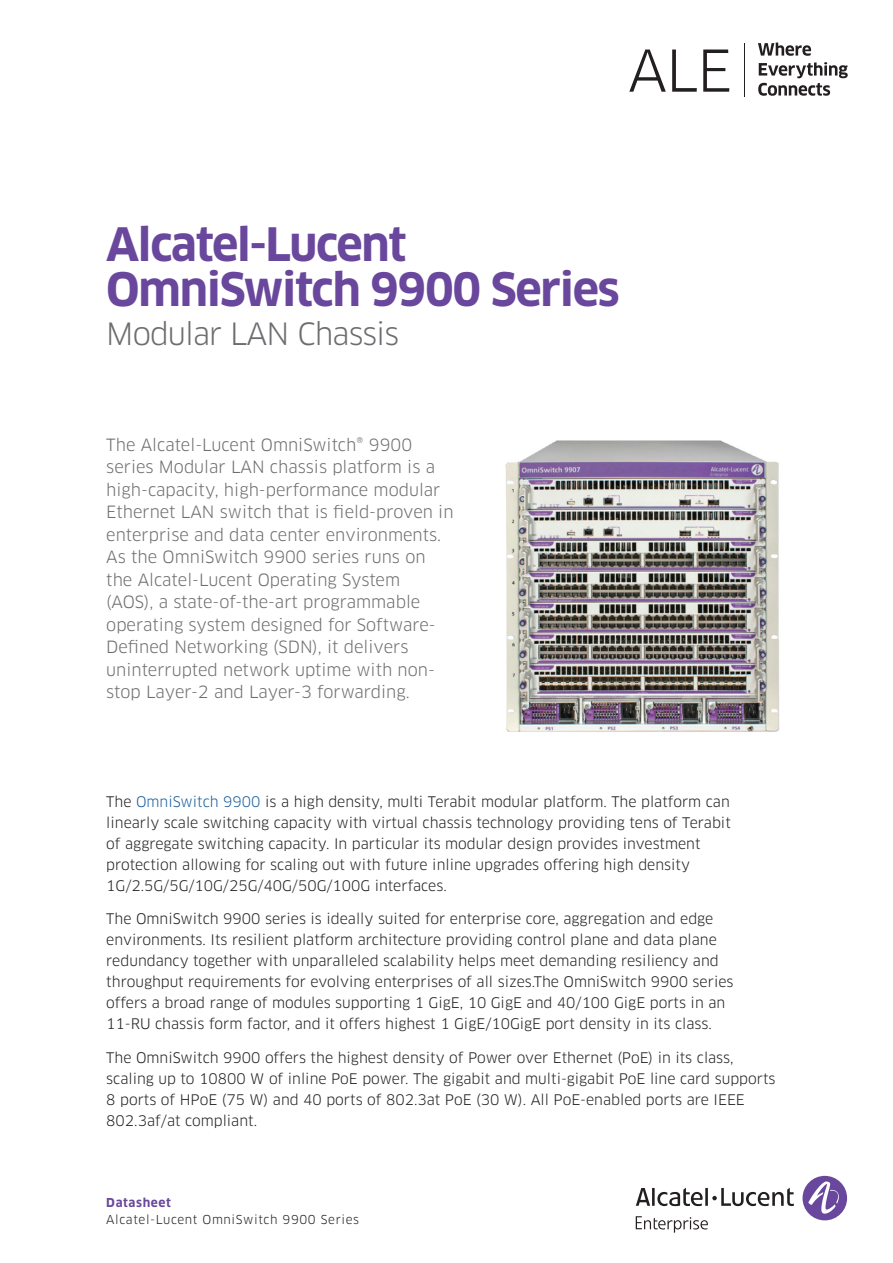
<style>
.page{position:relative;width:893px;height:1263px;background:#fff}
.page>*{position:absolute;margin:0;border:0;box-sizing:border-box;transform-origin:0 0}
.t1{font:700 45px/45px "Clan OT";letter-spacing:-.03em;color:#69479c}
.t2{font:30px "Clan OT";letter-spacing:-.03em;color:#6c6d70}
.t3{font:16.5px/22.5px "Clan OT";color:#6c6d70}
.t4{font:14.25px/21px "Clan OT";color:#231f20}
.t5{font:12px "Clan OT";letter-spacing:.05em;color:#231f20}
.t6{font:700 12px "Clan OT";letter-spacing:.05em;color:#69479c}
.s1{color:#175d9e}
</style>
<div class="page">
<svg style="left:758px;top:43px;width:53px;height:13px"></svg>
<svg style="left:758px;top:62px;width:90px;height:34px"></svg>
<svg style="left:629px;top:50px;width:37px;height:42px"></svg>
<svg style="left:672px;top:50px;width:25px;height:42px"></svg>
<svg style="left:703px;top:50px;width:26px;height:42px"></svg>
<hr style="left:744px;top:43px;width:1px;height:53px;background:#231f20">
<div style="left:802px;top:1176px;width:45px;height:44px;background:#69479c;border-radius:50%"></div>
<svg style="left:808px;top:1181px;width:34px;height:33px"></svg>
<svg style="left:636px;top:1188px;width:158px;height:18px"></svg>
<svg style="left:636px;top:1216px;width:72px;height:16px"></svg>
<img style="left:505px;top:440px;width:275px;height:292px">
<h1 class="t1" style="left:106px;top:222px;width:515px">Alcatel-Lucent<br>OmniSwitch 9900 Series</h1>
<h2 class="t2" style="left:106px;top:316px;width:294px">Modular LAN Chassis</h2>
<p class="t3" style="left:106px;top:433px;width:349px">The Alcatel-Lucent OmniSwitch® 9900 series Modular LAN chassis platform is a high-capacity, high-performance modular Ethernet LAN switch that is field-proven in enterprise and data center environments.<br>As the OmniSwitch 9900 series runs on the Alcatel-Lucent Operating System<br>(AOS), a state-of-the-art programmable operating system designed for Software-Defined Networking (SDN), it delivers uninterrupted network uptime with non&shy;stop Layer-2 and Layer-3 forwarding.</p>
<p class="t4" style="left:106px;top:791px;width:626px">The <span class="s1">OmniSwitch 9900</span> is a high density, multi Terabit modular platform. The platform can linearly scale switching capacity with virtual chassis technology providing tens of Terabit of aggregate switching capacity. In particular its modular design provides investment protection allowing for scaling out with future inline upgrades offering high density 1G/2.5G/5G/10G/25G/40G/50G/100G interfaces.</p>
<p class="t4" style="left:106px;top:909px;width:629px">The OmniSwitch 9900 series is ideally suited for enterprise core, aggregation and edge environments. Its resilient platform architecture providing control plane and data plane redundancy together with unparalleled scalability helps meet demanding resiliency and throughput requirements for evolving enterprises of all sizes.The OmniSwitch 9900 series offers a broad range of modules supporting 1 GigE, 10 GigE and 40/100 GigE ports in an 11-RU chassis form factor, and it offers highest 1 GigE/10GigE port density in its class.</p>
<p class="t4" style="left:106px;top:1047px;width:671px">The OmniSwitch 9900 offers the highest density of Power over Ethernet (PoE) in its class, scaling up to 10800 W of inline PoE power. The gigabit and multi-gigabit PoE line card supports 8 ports of HPoE (75 W) and 40 ports of 802.3at PoE (30 W). All PoE-enabled ports are IEEE 802.3af/at compliant.</p>
<p class="t6" style="left:106px;top:1196px;width:66px">Datasheet</p>
<p class="t5" style="left:106px;top:1212px;width:254px">Alcatel-Lucent OmniSwitch 9900 Series</p>
</div>
